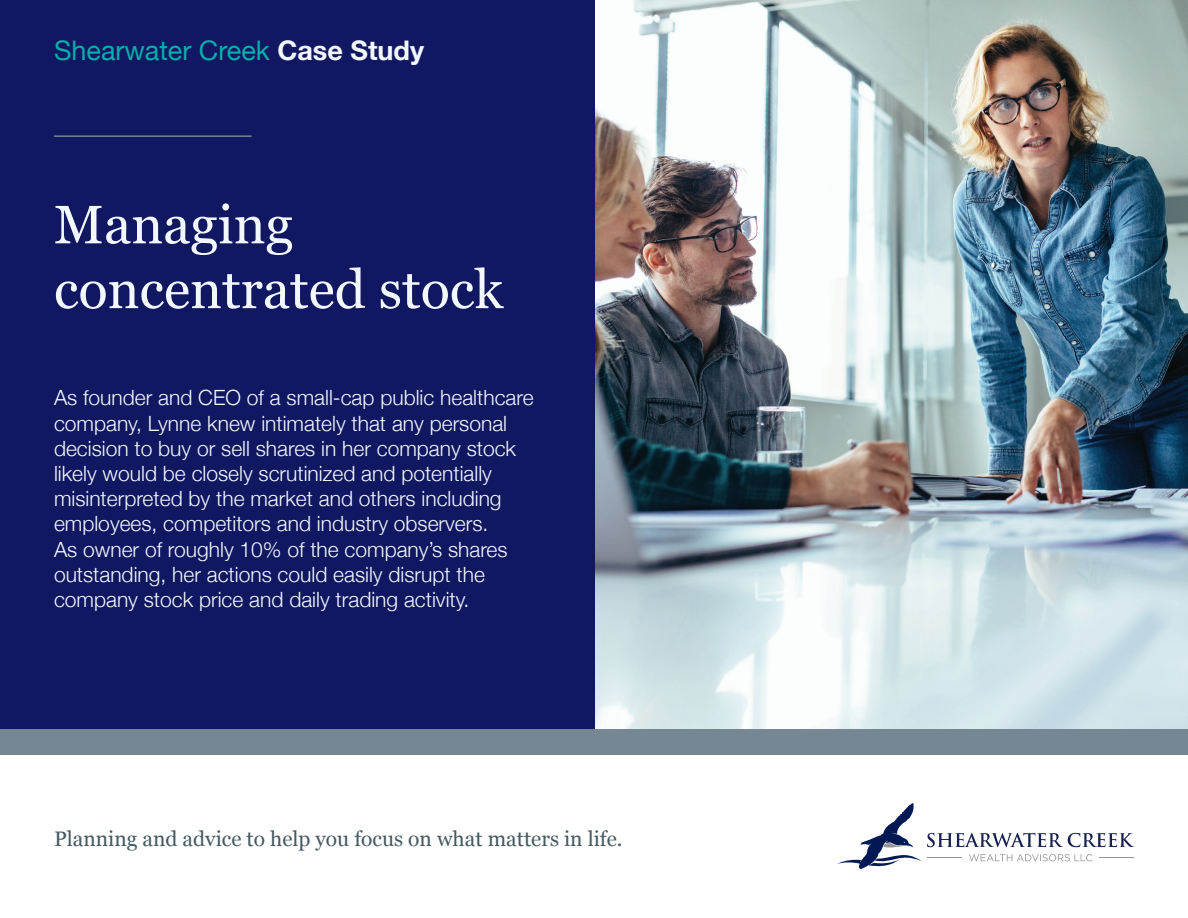
<style>
.page{position:relative;width:1188px;height:918px;background:#fff}
.page>*{position:absolute;margin:0;border:0;box-sizing:border-box;transform-origin:0 0}
.t1{font:54px/64.8px "Georgia";color:#f2f9fe}
.t2{font:27px "Helvetica Neue";color:#00afaa}
.t3{font:300 21px/25.2px "Helvetica Neue";color:#f2f9fe}
.t4{font:21px "Georgia";color:#455961}
.s1{font-weight:700;color:#f2f9fe}
</style>
<div class="page">
<img style="left:595px;top:0;width:593px;height:730px">
<div style="left:0;top:0;width:595px;height:742px;background:#121761"></div>
<div style="left:0;top:730px;width:1188px;height:25px;background:#768693"></div>
<svg style="left:837px;top:803px;width:297px;height:66px"></svg>
<hr style="left:54px;top:135px;width:198px;height:2px;background:#768693">
<p class="t2" style="left:54px;top:31px;width:372px">Shearwater Creek <span class="s1">Case Study</span></p>
<p class="t1" style="left:54px;top:190px;width:451px">Managing concentrated stock</p>
<p class="t3" style="left:54px;top:384px;width:481px">As founder and CEO of a small-cap public healthcare company, Lynne knew intimately that any personal decision to buy or sell shares in her company stock likely would be closely scrutinized and potentially misinterpreted by the market and others including employees, competitors and industry observers.<br>As owner of roughly 10% of the company’s shares outstanding, her actions could easily disrupt the company stock price and daily trading activity.</p>
<p class="t4" style="left:54px;top:824px;width:570px">Planning and advice to help you focus on what matters in life.</p>
</div>
